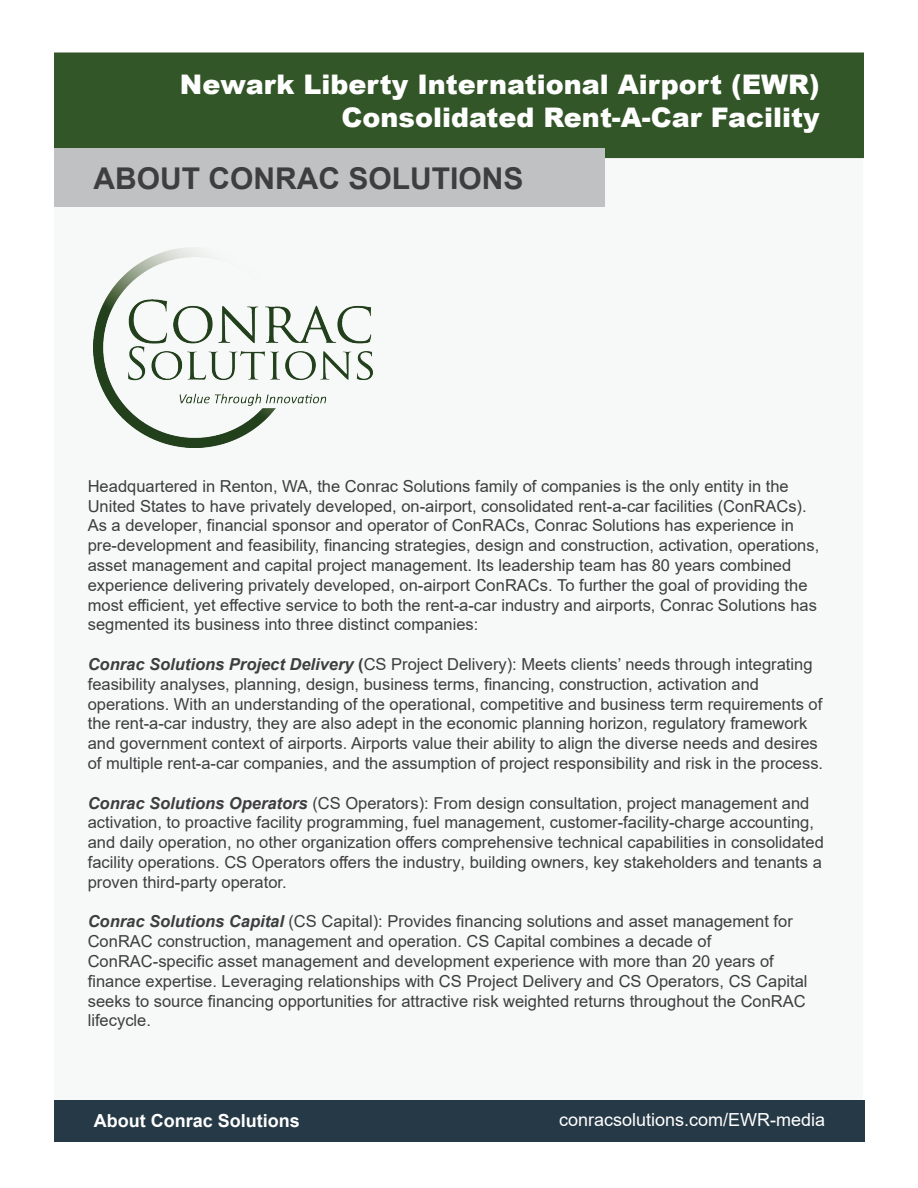
<style>
.page{position:relative;width:918px;height:1188px;background:#fff}
.page>*{position:absolute;margin:0;border:0;box-sizing:border-box;transform-origin:0 0}
.t1{font:700 30px "Arial";color:#3e3d3f}
.t2{font:900 27px/32.4px "Arial";color:#fff;text-align:right}
.t3{font:18px "Arial";color:#fff}
.t4{font:700 18px "Arial";color:#fff}
.t5{font:16.5px/19.8px "Arial";color:#3e3d3f}
.s1{font-weight:700;font-style:italic}
.s2{font-weight:700}
</style>
<div class="page">
<div style="left:55px;top:94px;width:808px;height:1047px;background:#f7f8f8"></div>
<div style="left:54px;top:52px;width:810px;height:106px;background:#335628;border:2px solid #335628"></div>
<div style="left:54px;top:148px;width:550px;height:59px;background:#bfc1c3"></div>
<img style="left:93px;top:247px;width:279px;height:201px">
<div style="left:54px;top:1100px;width:811px;height:42px;background:#263946"></div>
<p class="t2" style="left:180px;top:67px;width:641px">Newark Liberty International Airport (EWR)<br>Consolidated Rent-A-Car Facility</p>
<p class="t1" style="left:93px;top:157px;width:431px">ABOUT CONRAC SOLUTIONS</p>
<p class="t5" style="left:88px;top:476px;width:733px">Headquartered in Renton, WA, the Conrac Solutions family of companies is the only entity in the United States to have privately developed, on-airport, consolidated rent-a-car facilities (ConRACs).<br>As a developer, financial sponsor and operator of ConRACs, Conrac Solutions has experience in pre-development and feasibility, financing strategies, design and construction, activation, operations, asset management and capital project management. Its leadership team has 80 years combined experience delivering privately developed, on-airport ConRACs. To further the goal of providing the most efficient, yet effective service to both the rent-a-car industry and airports, Conrac Solutions has segmented its business into three distinct companies:</p>
<p class="t5" style="left:88px;top:654px;width:737px"><span class="s1">Conrac Solutions Project Delivery</span> <span class="s2">(</span>CS Project Delivery): Meets clients’ needs through integrating feasibility analyses, planning, design, business terms, financing, construction, activation and operations. With an understanding of the operational, competitive and business term requirements of the rent-a-car industry, they are also adept in the economic planning horizon, regulatory framework and government context of airports. Airports value their ability to align the diverse needs and desires of multiple rent-a-car companies, and the assumption of project responsibility and risk in the process.</p>
<p class="t5" style="left:88px;top:793px;width:738px"><span class="s1">Conrac Solutions Operators</span> (CS Operators): From design consultation, project management and activation, to proactive facility programming, fuel management, customer-facility-charge accounting, and daily operation, no other organization offers comprehensive technical capabilities in consolidated facility operations. CS Operators offers the industry, building owners, key stakeholders and tenants a proven third-party operator.</p>
<p class="t5" style="left:88px;top:912px;width:721px"><span class="s1">Conrac Solutions Capital</span> (CS Capital): Provides financing solutions and asset management for ConRAC construction, management and operation. CS Capital combines a decade of ConRAC-specific asset management and development experience with more than 20 years of finance expertise. Leveraging relationships with CS Project Delivery and CS Operators, CS Capital seeks to source financing opportunities for attractive risk weighted returns throughout the ConRAC lifecycle.</p>
<p class="t4" style="left:94px;top:1108px;width:208px">About Conrac Solutions</p>
<p class="t3" style="left:559px;top:1108px;width:268px">conracsolutions.com/EWR-media</p>
</div>
